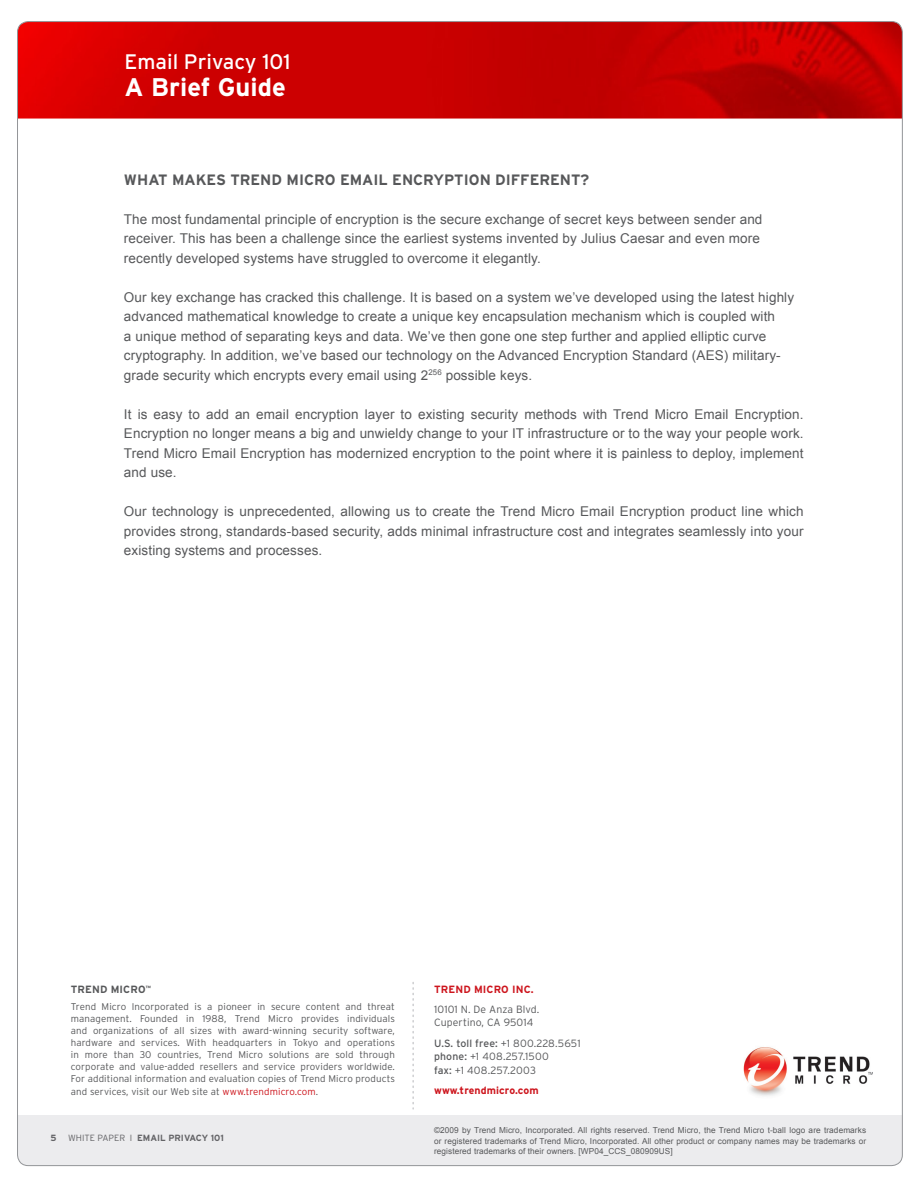
<style>
.page{position:relative;width:918px;height:1188px;background:#fff}
.page>*{position:absolute;margin:0;border:0;box-sizing:border-box;transform-origin:0 0}
.t1{font:700 25.5px "Interstate";color:#fff}
.t2{font:21px "Interstate";color:#fff}
.Main_Subhead{font:700 15px "Interstate";color:#57585a}
.Body{font:13.5px/19.5px "Arial";letter-spacing:.01em;color:#57585a}
.t3{font:300 10.5px "Interstate";letter-spacing:.01em;color:#57585a}
.t4{font:700 10.5px "Interstate";letter-spacing:.01em;color:#cd151d}
.t5{font:700 10.5px "Interstate";letter-spacing:.01em;color:#57585a}
.t6{font:300 9.75px/12px "Interstate";letter-spacing:.01em;color:#57585a;text-align:justify}
.t7{font:700 9px "Interstate";color:#636366}
.t8{font:8.25px/10.5px "Arial";letter-spacing:.01em;color:#57585a;text-align:justify}
.s1{color:#cd151d}
.s2{font-weight:400}
.s3{font-weight:300}
</style>
<div class="page">
<div style="left:18px;top:1115px;width:884px;height:51px;background:#ececee"></div>
<img style="left:19px;top:23px;width:882px;height:96px">
<svg style="left:413px;top:982px;width:1px;height:128px"></svg>
<img style="left:743px;top:1047px;width:129px;height:49px">
<p class="t2" style="left:125px;top:50px;width:167px">Email Privacy 101</p>
<p class="t1" style="left:125px;top:73px;width:163px">A Brief Guide</p>
<p class="Main_Subhead" style="left:124px;top:171px;width:467px">WHAT MAKES TREND MICRO EMAIL ENCRYPTION DIFFERENT?</p>
<p class="Body" style="left:124px;top:209px;width:640px">The most fundamental principle of encryption is the secure exchange of secret keys between sender and receiver. This has been a challenge since the earliest systems invented by Julius Caesar and even more recently developed systems have struggled to overcome it elegantly.</p>
<p class="Body" style="left:124px;top:287px;width:672px">Our key exchange has cracked this challenge. It is based on a system we’ve developed using the latest highly advanced mathematical knowledge to create a unique key encapsulation mechanism which is coupled with<br>a unique method of separating keys and data. We’ve then gone one step further and applied elliptic curve cryptography. In addition, we’ve based our technology on the Advanced Encryption Standard (AES) military&shy;grade security which encrypts every email using 2<sup>256</sup> possible keys.</p>
<p class="Body" style="left:124px;top:404px;width:681px;text-align:justify">It is easy to add an email encryption layer to existing security methods with Trend Micro Email Encryption.<br>Encryption no longer means a big and unwieldy change to your IT infrastructure or to the way your people work.<br>Trend Micro Email Encryption has modernized encryption to the point where it is painless to deploy, implement and use.</p>
<p class="Body" style="left:124px;top:502px;width:681px;text-align:justify">Our technology is unprecedented, allowing us to create the Trend Micro Email Encryption product line which provides strong, standards-based security, adds minimal infrastructure cost and integrates seamlessly into your existing systems and processes.</p>
<p class="t5" style="left:71px;top:984px;width:81px">TREND MICRO<sup>™</sup></p>
<p class="t6" style="left:71px;top:1000px;width:326px">Trend Micro Incorporated is a pioneer in secure content and threat management. Founded in 1988, Trend Micro provides individuals and organizations of all sizes with award-winning security software, hardware and services. With headquarters in Tokyo and operations in more than 30 countries, Trend Micro solutions are sold through corporate and value-added resellers and service providers worldwide.<br>For additional information and evaluation copies of Trend Micro products</p>
<p class="t6" style="left:71px;top:1086px;width:249px">and services, visit our Web site at <span class="s1">www.trendmicro.com</span>.</p>
<p class="t4" style="left:434px;top:984px;width:101px">TREND MICRO INC.</p>
<p class="t3" style="left:434px;top:1003px;width:107px">10101 N. De Anza Blvd.</p>
<p class="t3" style="left:434px;top:1017px;width:101px">Cupertino, CA 95014</p>
<p class="t3" style="left:434px;top:1037px;width:148px"><span class="s2">U.S. toll free:</span> +1 800.228.5651</p>
<p class="t3" style="left:434px;top:1050px;width:116px"><span class="s2">phone:</span> +1 408.257.1500</p>
<p class="t3" style="left:434px;top:1064px;width:103px"><span class="s2">fax:</span> +1 408.257.2003</p>
<p class="t4" style="left:434px;top:1084px;width:106px">www.trendmicro.com</p>
<p class="t7" style="left:50px;top:1133px;width:8px">5</p>
<p class="t7" style="left:68px;top:1133px;width:157px"><span class="s3">WHITE PAPER I</span> EMAIL PRIVACY 101</p>
<p class="t8" style="left:434px;top:1125px;width:433px">©2009 by Trend Micro, Incorporated. All rights reserved. Trend Micro, the Trend Micro t-ball logo are trademarks or registered trademarks of Trend Micro, Incorporated. All other product or company names may be trademarks or registered trademarks of their owners. [WP04_CCS_080909US]</p>
</div>
